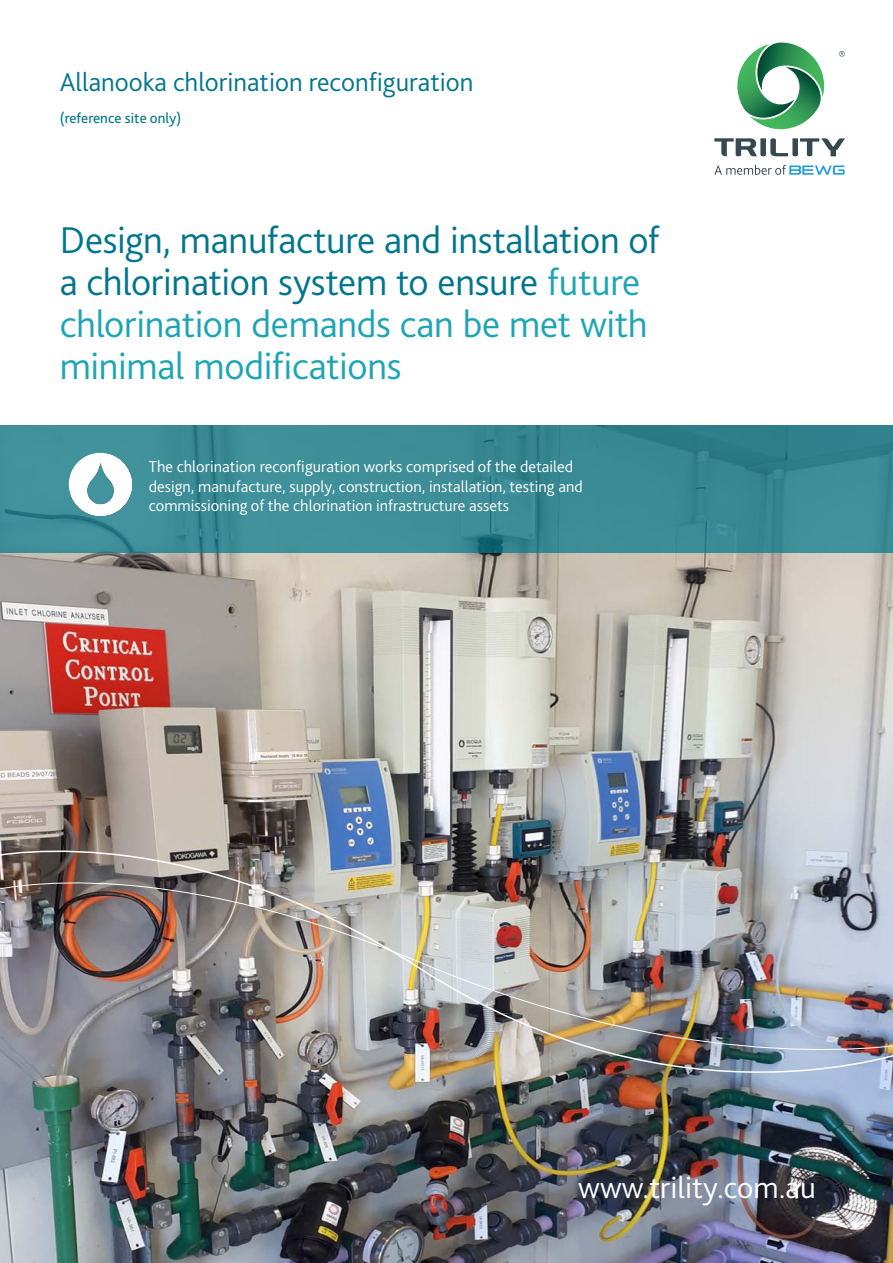
<style>
.page{position:relative;width:893px;height:1263px;background:#fff}
.page>*{position:absolute;margin:0;border:0;box-sizing:border-box;transform-origin:0 0}
.Intro_copy{font:300 39px/42px "Bliss 2";letter-spacing:-.01em;color:#00758d}
.Intro_copy-2{font:300 39px "Bliss 2";letter-spacing:-.01em;color:#1ca5b4}
.Web_address{font:300 31.5px "Bliss 2";color:#fff}
.Name_of_fact_sheet{font:300 27px "Bliss 2";color:#00758d}
.Intro_copy_small{font:300 16.5px/19.5px "Bliss 2";color:#fff}
.Name_of_fact_sheet-2{font:15px "Bliss 2";color:#00788d}
.s1{color:#1ca5b4}
</style>
<div class="page">
<img style="left:0;top:553px;width:893px;height:710px">
<svg style="left:0;top:425px;width:893px;height:128px;background:#3a8a95"></svg>
<svg style="left:737px;top:43px;width:88px;height:86px"></svg>
<svg style="left:714px;top:138px;width:131px;height:18px"></svg>
<svg style="left:714px;top:165px;width:131px;height:10px"></svg>
<svg style="left:839px;top:51px;width:6px;height:6px"></svg>
<img style="left:69px;top:453px;width:62px;height:62px">
<div style="left:69px;top:453px;width:63px;height:63px;border:2px solid #fff;border-radius:50%"></div>
<img style="left:0;top:808px;width:893px;height:330px">
<p class="Name_of_fact_sheet" style="left:60px;top:65px;width:415px">Allanooka chlorination reconfiguration</p>
<p class="Name_of_fact_sheet-2" style="left:60px;top:108px;width:123px">(reference site only)</p>
<p class="Intro_copy" style="left:60px;top:218px;width:601px">Design, manufacture and installation of a chlorination system to ensure <span class="s1">future</span></p>
<p class="Intro_copy-2" style="left:60px;top:299px;width:589px">chlorination demands can be met with</p>
<p class="Intro_copy-2" style="left:60px;top:341px;width:343px">minimal modifications</p>
<p class="Intro_copy_small" style="left:149px;top:456px;width:435px">The chlorination reconfiguration works comprised of the detailed design, manufacture, supply, construction, installation, testing and commissioning of the chlorination infrastructure assets</p>
<p class="Web_address" style="left:578px;top:1168px;width:239px">www.trility.com.au</p>
</div>
